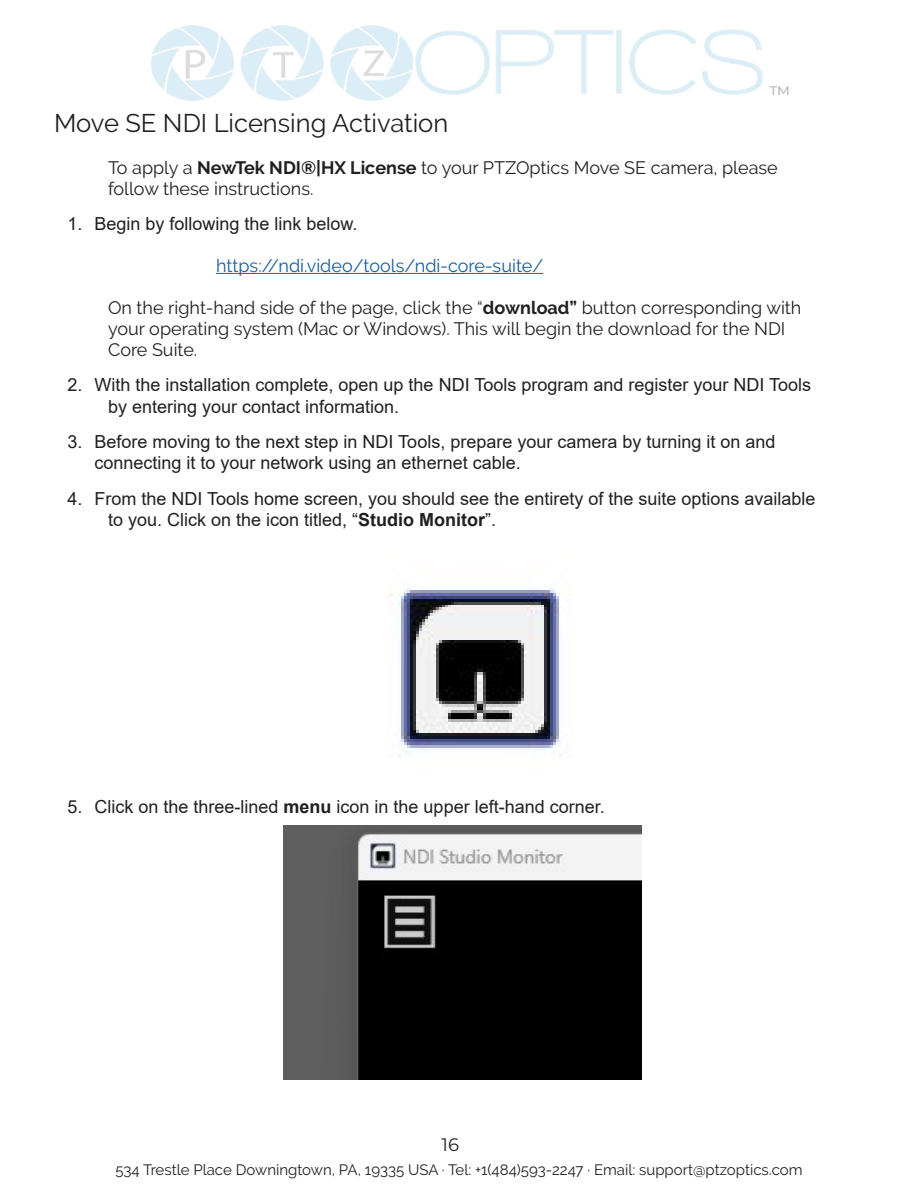
<style>
.page{position:relative;width:918px;height:1188px;background:#fff}
.page>*{position:absolute;margin:0;border:0;box-sizing:border-box;transform-origin:0 0}
.t1{font:25.5px "Raleway";color:#231f20}
.t2{font:21px "Montserrat";color:#231f20}
.t3{font:18px/21.6px "Arial";color:#231f20}
.t4{font:18px/21px "Raleway";color:#231f20}
.t5{font:18px "Raleway";color:#175d9e}
.t6{font:18px "Montserrat";color:#231f20}
.t7{font:15px "Raleway";color:#231f20}
.s1{font-weight:700}
</style>
<div class="page">
<img style="left:151px;top:26px;width:612px;height:75px">
<hr style="left:216px;top:273px;width:327px;height:1px;background:#175d9e">
<img style="left:390px;top:587px;width:180px;height:170px">
<img style="left:284px;top:825px;width:358px;height:255px">
<p class="t2" style="left:770px;top:79px;width:23px">™</p>
<p class="t1" style="left:54px;top:108px;width:396px">Move SE NDI Licensing Activation</p>
<p class="t4" style="left:108px;top:157px;width:671px">To apply a <span class="s1">NewTek NDI®|HX License</span> to your PTZOptics Move SE camera, please follow these instructions.</p>
<p class="t3" style="left:68px;top:213px;width:292px">1. Begin by following the link below.</p>
<p class="t5" style="left:216px;top:255px;width:329px">https://ndi.video/tools/ndi-core-suite/</p>
<p class="t4" style="left:108px;top:297px;width:695px">On the right-hand side of the page, click the “<span class="s1">download”</span> button corresponding with your operating system (Mac or Windows). This will begin the download for the NDI<br>Core Suite.</p>
<p class="t3" style="left:108px;top:374px;width:705px;text-indent:-40px">2. With the installation complete, open up the NDI Tools program and register your NDI Tools by entering your contact information.</p>
<p class="t3" style="left:94px;top:431px;width:683px;text-indent:-27px">3. Before moving to the next step in NDI Tools, prepare your camera by turning it on and connecting it to your network using an ethernet cable.</p>
<p class="t3" style="left:108px;top:487px;width:709px;text-indent:-40px">4. From the NDI Tools home screen, you should see the entirety of the suite options available to you. Click on the icon titled, “<span class="s1">Studio Monitor</span>”.</p>
<p class="t3" style="left:68px;top:796px;width:539px">5. Click on the three-lined <span class="s1">menu</span> icon in the upper left-hand corner.</p>
<p class="t6" style="left:442px;top:1133px;width:19px">16</p>
<p class="t7" style="left:115px;top:1161px;width:689px">534 Trestle Place Downingtown, PA, 19335 USA · Tel: +1(484)593-2247 · Email: support@ptzoptics.com</p>
</div>
